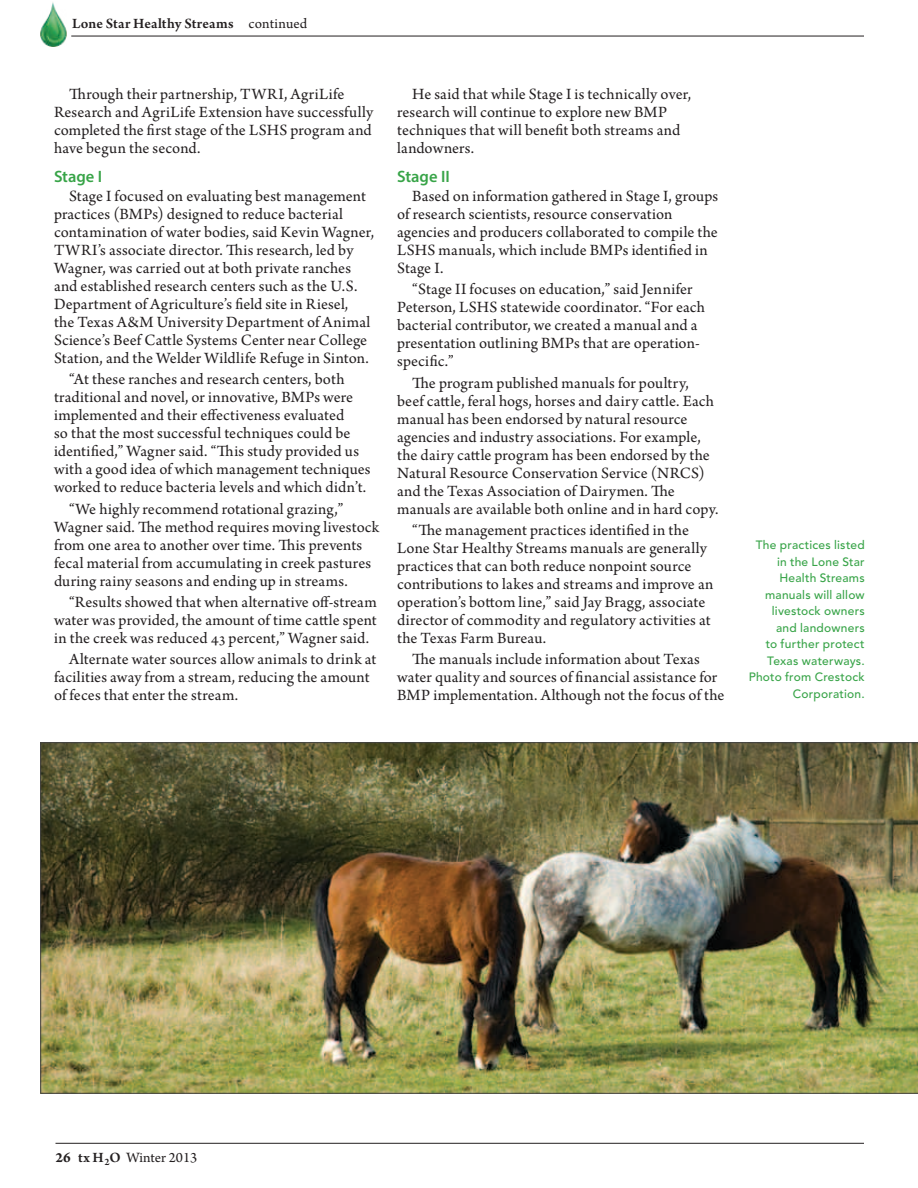
<style>
.page{position:relative;width:918px;height:1188px;background:#fff}
.page>*{position:absolute;margin:0;border:0;box-sizing:border-box;transform-origin:0 0}
.t1{font:16.5px/18px "Arno Pro";letter-spacing:.01em;color:#231f20}
.t2{font:600 16.5px "Myriad Pro";color:#38a448}
.t3{font:600 15px "Arno Pro";letter-spacing:.01em;color:#231f20}
.t4{font:15px "Arno Pro";letter-spacing:-.005em;color:#231f20}
.t5{font:500 12px/16.5px "Avenir";letter-spacing:.02em;color:#38a448;text-align:right}
.s1{font-weight:400}
.s2{font-weight:700}
.s3{font-weight:600}
</style>
<div class="page">
<img style="left:40px;top:742px;width:878px;height:352px">
<hr style="left:56px;top:1143px;width:808px;height:1px;background:#231f20">
<hr style="left:71px;top:36px;width:793px;height:1px;background:#231f20">
<img style="left:40px;top:2px;width:26px;height:45px">
<p class="t3" style="left:72px;top:15px;width:237px">Lone Star Healthy Streams <span class="s1">continued</span></p>
<p class="t1" style="left:54px;top:86px;width:321px;text-indent:15px">Through their partnership, TWRI, AgriLife Research and AgriLife Extension have successfully completed the first stage of the LSHS program and have begun the second.</p>
<p class="t2" style="left:54px;top:166px;width:50px">Stage I</p>
<p class="t1" style="left:54px;top:188px;width:322px;text-indent:15px">Stage I focused on evaluating best management practices (BMPs) designed to reduce bacterial contamination of water bodies, said Kevin Wagner, TWRI’s associate director. This research, led by Wagner, was carried out at both private ranches and established research centers such as the U.S.<br>Department of Agriculture’s field site in Riesel,<br>the Texas A&amp;M University Department of Animal Science’s Beef Cattle Systems Center near College Station, and the Welder Wildlife Refuge in Sinton.</p>
<p class="t1" style="left:54px;top:371px;width:318px;text-indent:15px">“At these ranches and research centers, both traditional and novel, or innovative, BMPs were implemented and their effectiveness evaluated<br>so that the most successful techniques could be identified,” Wagner said. “This study provided us with a good idea of which management techniques worked to reduce bacteria levels and which didn’t.</p>
<p class="t1" style="left:54px;top:500px;width:327px;text-indent:15px">“We highly recommend rotational grazing,” Wagner said. The method requires moving livestock from one area to another over time. This prevents fecal material from accumulating in creek pastures during rainy seasons and ending up in streams.</p>
<p class="t1" style="left:54px;top:594px;width:324px;text-align:justify;text-indent:15px">“Results showed that when alternative off-stream water was provided, the amount of time cattle spent in the creek was reduced 43 percent,” Wagner said.</p>
<p class="t1" style="left:54px;top:651px;width:324px;text-indent:15px">Alternate water sources allow animals to drink at facilities away from a stream, reducing the amount of feces that enter the stream.</p>
<p class="t1" style="left:397px;top:86px;width:295px;text-indent:15px">He said that while Stage I is technically over, research will continue to explore new BMP techniques that will benefit both streams and landowners.</p>
<p class="t2" style="left:397px;top:166px;width:54px">Stage II</p>
<p class="t1" style="left:397px;top:188px;width:323px;text-indent:15px">Based on information gathered in Stage I, groups of research scientists, resource conservation agencies and producers collaborated to compile the LSHS manuals, which include BMPs identified in Stage I.</p>
<p class="t1" style="left:397px;top:281px;width:309px;text-indent:15px">“Stage II focuses on education,” said Jennifer Peterson, LSHS statewide coordinator. “For each bacterial contributor, we created a manual and a presentation outlining BMPs that are operation&shy;specific.”</p>
<p class="t1" style="left:397px;top:374px;width:323px;text-indent:15px">The program published manuals for poultry, beef cattle, feral hogs, horses and dairy cattle. Each manual has been endorsed by natural resource agencies and industry associations. For example, the dairy cattle program has been endorsed by the Natural Resource Conservation Service (NRCS) and the Texas Association of Dairymen. The manuals are available both online and in hard copy.</p>
<p class="t1" style="left:397px;top:522px;width:318px;text-indent:15px">“The management practices identified in the Lone Star Healthy Streams manuals are generally practices that can both reduce nonpoint source contributions to lakes and streams and improve an operation’s bottom line,” said Jay Bragg, associate director of commodity and regulatory activities at the Texas Farm Bureau.</p>
<p class="t1" style="left:397px;top:651px;width:329px;text-align:center">The manuals include information about Texas<br>water quality and sources of financial assistance for<br>BMP implementation. Although not the focus of the</p>
<p class="t5" style="left:749px;top:537px;width:118px">The practices listed in the Lone Star<br>Health Streams manuals will allow livestock owners and landowners<br>to further protect<br>Texas waterways.<br>Photo from Crestock<br>Corporation.</p>
<p class="t4" style="left:56px;top:1149px;width:143px"><span class="s2">26</span> <span class="s3">tx H</span><sub>2</sub><span class="s3">O</span> Winter 2013</p>
</div>
